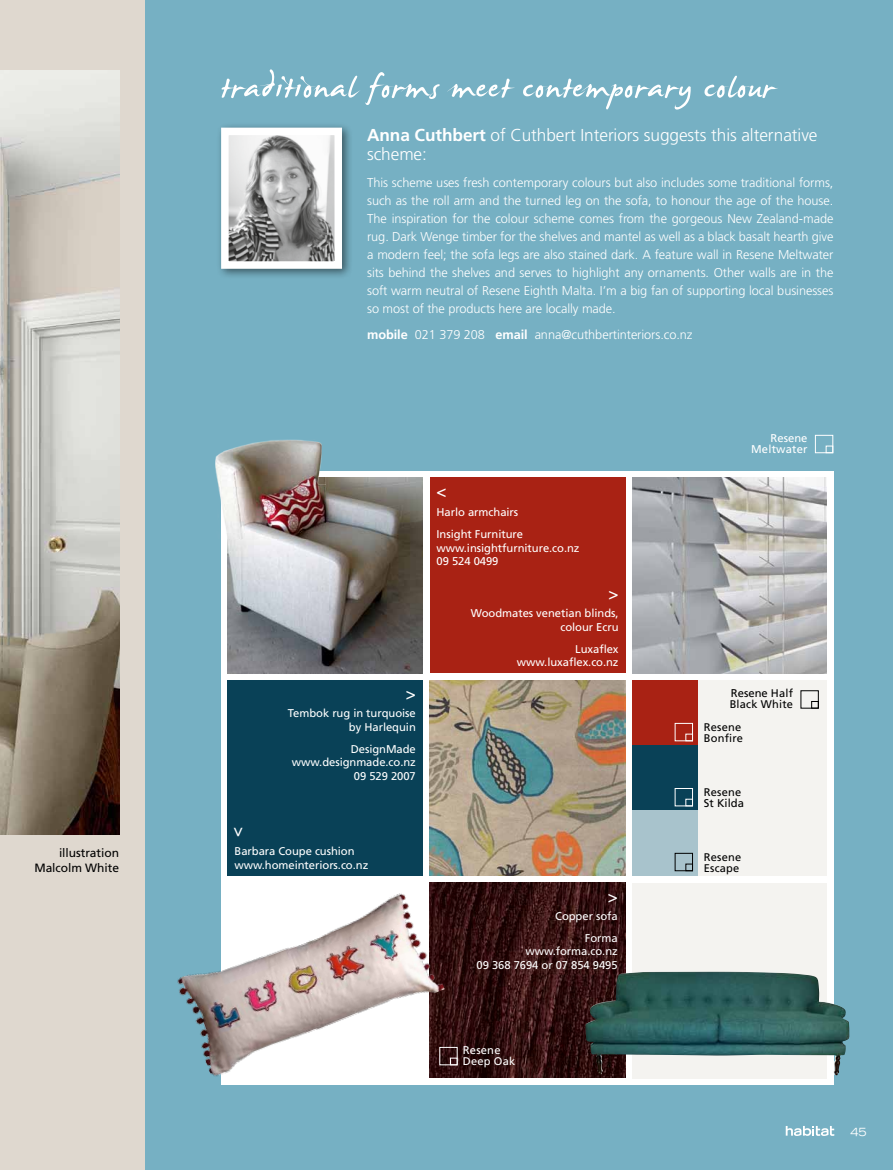
<style>
.page{position:relative;width:893px;height:1170px;background:#fff}
.page>*{position:absolute;margin:0;border:0;box-sizing:border-box;transform-origin:0 0}
.t1{font:54px "James Fajardo";letter-spacing:.025em;color:#fff}
.t2{font:300 17.25px/19.5px "Frutiger";letter-spacing:-.005em;color:#fff}
.t3{font:16.65px "Frutiger";color:#fff}
.t4{font:300 12.75px/18px "Frutiger";letter-spacing:-.005em;color:#fff;text-align:justify}
.t5{font:12px/14.2px "Frutiger";letter-spacing:-.005em;color:#000;text-align:right}
.t6{font:11.25px/13.5px "Frutiger";letter-spacing:-.005em;color:#fff;text-align:right}
.t7{font:11.25px "Frutiger";color:#000}
.t8{font:11.25px/11.2px "Frutiger";letter-spacing:.015em;color:#fff;text-align:right}
.t9{font:expanded 11.25px "Trade Gothic LH";color:#fff}
.t10{font:11.1px/11.1px "Frutiger";letter-spacing:.015em;color:#000}
.t11{font:11.1px "Frutiger";letter-spacing:.015em;color:#fff}
.s1{font-weight:700}
.s2{font-size:11.1px}
</style>
<div class="page">
<div style="left:145px;top:0;width:748px;height:1169px;background:#76b0c3"></div>
<div style="left:0;top:0;width:145px;height:1169px;background:#dfd8cf"></div>
<div style="left:221px;top:471px;width:612px;height:613px;background:#fff"></div>
<div style="left:632px;top:882px;width:195px;height:196px;background:#f4f3f0"></div>
<img style="left:0;top:70px;width:119px;height:764px">
<img style="left:430px;top:680px;width:195px;height:195px">
<div style="left:632px;top:680px;width:195px;height:195px;background:#f4f3f0"></div>
<div style="left:430px;top:477px;width:195px;height:196px;background:#a92214"></div>
<img style="left:430px;top:882px;width:195px;height:195px">
<div style="left:227px;top:680px;width:196px;height:195px;background:#094157"></div>
<img style="left:227px;top:477px;width:196px;height:196px">
<div style="left:216px;top:122px;width:137px;height:158px;background:#000;opacity:.5"></div>
<img style="left:230px;top:137px;width:103px;height:123px">
<div style="left:221px;top:128px;width:121px;height:141px;border:8px solid #fff"></div>
<div style="left:440px;top:1047px;width:17px;height:17px;border:1px solid #fff"></div>
<div style="left:450px;top:1057px;width:7px;height:7px;border:1px solid #fff"></div>
<div style="left:632px;top:680px;width:65px;height:65px;background:#a92214"></div>
<div style="left:632px;top:810px;width:65px;height:65px;background:#a8c3cc"></div>
<div style="left:632px;top:745px;width:65px;height:65px;background:#094157"></div>
<div style="left:675px;top:723px;width:18px;height:18px;border:1px solid #fff"></div>
<div style="left:686px;top:733px;width:7px;height:8px;border:1px solid #fff"></div>
<div style="left:675px;top:788px;width:18px;height:18px;border:1px solid #fff"></div>
<div style="left:686px;top:799px;width:7px;height:7px;border:1px solid #fff"></div>
<div style="left:675px;top:853px;width:18px;height:17px;border:1px solid #000"></div>
<div style="left:686px;top:863px;width:7px;height:7px;border:1px solid #000"></div>
<div style="left:811px;top:701px;width:7px;height:7px;border:1px solid #000"></div>
<img style="left:632px;top:477px;width:195px;height:196px">
<div style="left:815px;top:435px;width:18px;height:18px;border:1px solid #fff"></div>
<div style="left:826px;top:446px;width:7px;height:7px;border:1px solid #fff"></div>
<img style="left:177px;top:890px;width:268px;height:188px">
<img style="left:585px;top:971px;width:264px;height:104px">
<img style="left:215px;top:439px;width:110px;height:99px">
<svg style="left:786px;top:1126px;width:48px;height:9px"></svg>
<p class="t5" style="left:34px;top:846px;width:86px">illustration<br>Malcolm White</p>
<h1 class="t1" style="left:221px;top:59px;width:555px">traditional forms meet contemporary colour</h1>
<h2 class="t2" style="left:367px;top:125px;width:452px"><span class="s1">Anna Cuthbert</span> of Cuthbert Interiors suggests this alternative scheme:</h2>
<p class="t4" style="left:367px;top:173px;width:468px">This scheme uses fresh contemporary colours but also includes some traditional forms, such as the roll arm and the turned leg on the sofa, to honour the age of the house.<br>The inspiration for the colour scheme comes from the gorgeous New Zealand-made rug. Dark Wenge timber for the shelves and mantel as well as a black basalt hearth give a modern feel; the sofa legs are also stained dark. A feature wall in Resene Meltwater sits behind the shelves and serves to highlight any ornaments. Other walls are in the soft warm neutral of Resene Eighth Malta. I’m a big fan of supporting local businesses so most of the products here are locally made.</p>
<p class="t4" style="left:367px;top:326px;width:327px"><span class="s1">mobile</span> 021 379 208 <span class="s1">email</span> anna@cuthbertinteriors.co.nz</p>
<h3 class="t3" style="left:416px;top:706px;width:11px;rotate:-180deg">&lt;</h3>
<p class="t6" style="left:288px;top:706px;width:129px">Tembok rug in turquoise by Harlequin</p>
<p class="t6" style="left:292px;top:742px;width:125px">DesignMade www.designmade.co.nz<br>09 529 2007</p>
<h3 class="t3" style="left:227px;top:837px;width:11px;rotate:-90deg">&lt;</h3>
<p class="t6" style="left:235px;top:844px;width:135px;text-align:left">Barbara Coupe cushion www.homeinteriors.co.nz</p>
<h3 class="t3" style="left:437px;top:481px;width:11px">&lt;</h3>
<p class="t6" style="left:437px;top:501px;width:88px;line-height:22px;text-align:left">Harlo armchairs<br>Insight Furniture</p>
<p class="t6" style="left:437px;top:541px;width:144px;text-align:left">www.insightfurniture.co.nz<br>09 524 0499</p>
<h3 class="t3" style="left:619px;top:607px;width:11px;rotate:-180deg">&lt;</h3>
<p class="t6" style="left:471px;top:606px;width:149px">Woodmates venetian blinds, colour Ecru</p>
<p class="t6" style="left:517px;top:642px;width:103px">Luxaflex www.luxaflex.co.nz</p>
<h3 class="t3" style="left:618px;top:909px;width:11px;rotate:-180deg">&lt;</h3>
<p class="t6" style="left:555px;top:904px;width:64px;line-height:22px">Copper sofa<br>Forma</p>
<p class="t6" style="left:477px;top:944px;width:143px">www.forma.co.nz<br>09 368 7694 or 07 854 9495</p>
<p class="t6" style="left:463px;top:1043px;width:39px">Resene</p>
<p class="t11" style="left:463px;top:1054px;width:54px">Deep Oak</p>
<p class="t8" style="left:751px;top:432px;width:58px">Resene<br>Meltwater</p>
<p class="t7" style="left:731px;top:686px;width:64px">Resene <span class="s2">Half</span></p>
<p class="t10" style="left:730px;top:699px;width:65px">Black White</p>
<p class="t10" style="left:704px;top:721px;width:41px">Resene<br>Bonfire</p>
<p class="t10" style="left:704px;top:786px;width:39px">Resene</p>
<p class="t7" style="left:704px;top:796px;width:42px">St Kilda</p>
<p class="t10" style="left:704px;top:851px;width:39px">Resene<br>Escape</p>
<p class="t9" style="left:850px;top:1124px;width:18px">45</p>
</div>
